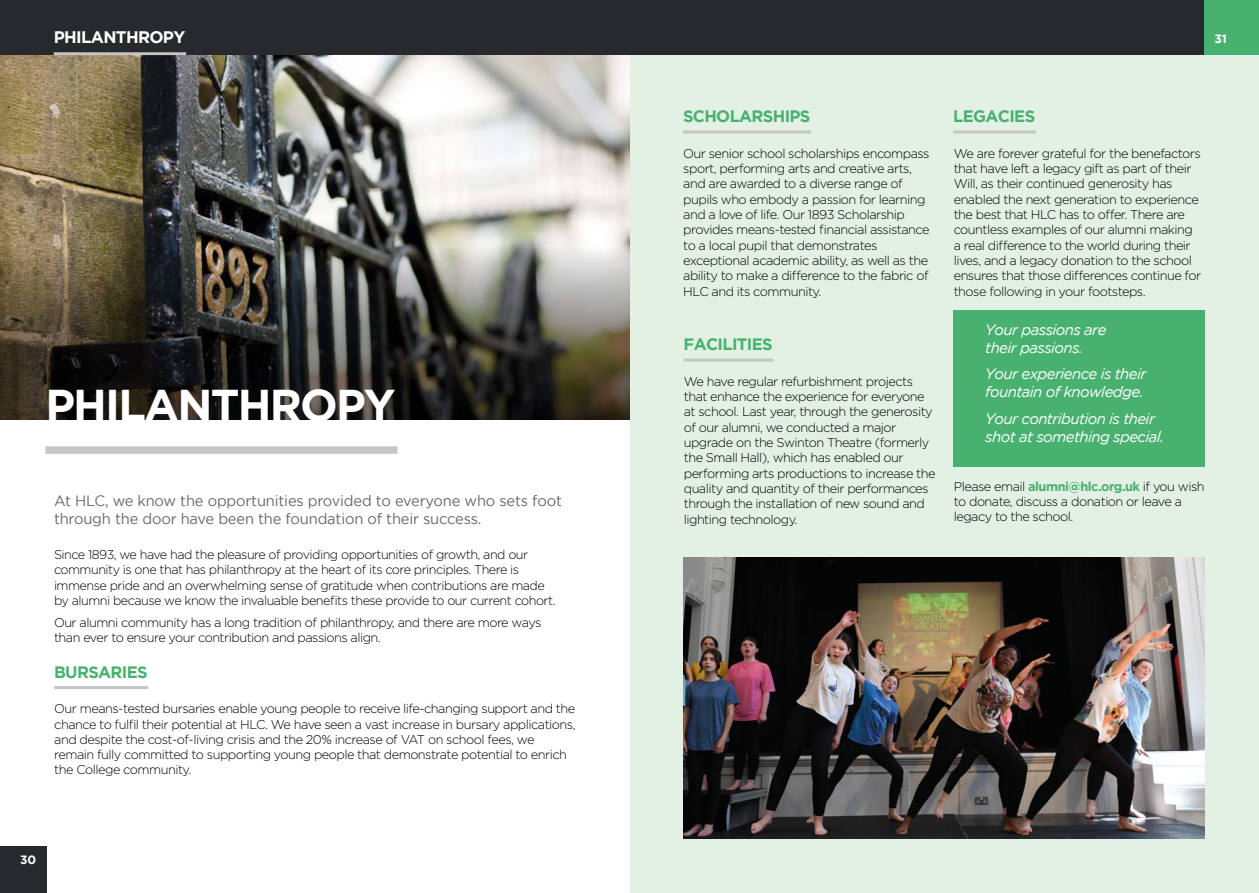
<style>
.page{position:relative;width:1259px;height:893px;background:#fff}
.page>*{position:absolute;margin:0;border:0;box-sizing:border-box;transform-origin:0 0}
.t1{font:700 44.4px "Gotham";letter-spacing:-.04em;color:#fff}
.t2{font:700 16.65px "Gotham";letter-spacing:-.04em;color:#fff}
.t3{font:700 16.5px "Gotham";letter-spacing:-.04em;color:#49b170}
.t4{font:italic 15px/18px "Gotham";letter-spacing:-.04em;color:#fff}
.t5{font:15px/18px "Gotham";letter-spacing:-.01em;color:#6c686c}
.t6{font:300 12.75px/15.3px "Gotham";letter-spacing:-.04em;color:#000}
.t7{font:700 12px "Gotham";color:#fff}
.s1{font-weight:700;color:#49b170}
</style>
<div class="page">
<div style="left:630px;top:53px;width:629px;height:840px;background:#e3f0e4"></div>
<img style="left:683px;top:557px;width:521px;height:282px">
<img style="left:0;top:54px;width:630px;height:366px">
<img style="left:0;top:245px;width:629px;height:175px">
<div style="left:0;top:0;width:1259px;height:54px;background:#27292d"></div>
<hr style="left:54px;top:52px;width:132px;height:3px;background:#c7c5c7">
<div style="left:45px;top:446px;width:352px;height:8px;background:#c7c5c7"></div>
<hr style="left:54px;top:686px;width:94px;height:3px;background:#c7c5c7">
<hr style="left:683px;top:131px;width:128px;height:3px;background:#c7c5c7">
<hr style="left:683px;top:359px;width:90px;height:3px;background:#c7c5c7">
<hr style="left:953px;top:131px;width:83px;height:3px;background:#c7c5c7">
<div style="left:953px;top:311px;width:251px;height:156px;background:#49b170"></div>
<div style="left:0;top:846px;width:47px;height:47px;background:#27292d"></div>
<div style="left:1204px;top:0;width:55px;height:54px;background:#49b170"></div>
<h2 class="t2" style="left:54px;top:27px;width:133px">PHILANTHROPY</h2>
<h1 class="t1" style="left:45px;top:379px;width:352px">PHILANTHROPY</h1>
<p class="t5" style="left:54px;top:492px;width:509px">At HLC, we know the opportunities provided to everyone who sets foot through the door have been the foundation of their success.</p>
<p class="t6" style="left:54px;top:547px;width:503px">Since 1893, we have had the pleasure of providing opportunities of growth, and our community is one that has philanthropy at the heart of its core principles. There is immense pride and an overwhelming sense of gratitude when contributions are made by alumni because we know the invaluable benefits these provide to our current cohort.</p>
<p class="t6" style="left:54px;top:614px;width:489px">Our alumni community has a long tradition of philanthropy, and there are more ways than ever to ensure your contribution and passions align.</p>
<p class="t3" style="left:54px;top:662px;width:95px">BURSARIES</p>
<p class="t6" style="left:54px;top:701px;width:523px">Our means-tested bursaries enable young people to receive life-changing support and the chance to fulfil their potential at HLC. We have seen a vast increase in bursary applications, and despite the cost-of-living crisis and the 20% increase of VAT on school fees, we remain fully committed to supporting young people that demonstrate potential to enrich the College community.</p>
<p class="t7" style="left:20px;top:852px;width:18px">30</p>
<p class="t7" style="left:1214px;top:32px;width:14px">31</p>
<p class="t3" style="left:683px;top:107px;width:129px">SCHOLARSHIPS</p>
<p class="t6" style="left:683px;top:145px;width:248px">Our senior school scholarships encompass sport, performing arts and creative arts, and are awarded to a diverse range of pupils who embody a passion for learning and a love of life. Our 1893 Scholarship provides means-tested financial assistance to a local pupil that demonstrates exceptional academic ability, as well as the ability to make a difference to the fabric of HLC and its community.</p>
<p class="t3" style="left:683px;top:335px;width:91px">FACILITIES</p>
<p class="t6" style="left:684px;top:373px;width:253px">We have regular refurbishment projects that enhance the experience for everyone at school. Last year, through the generosity of our alumni, we conducted a major upgrade on the Swinton Theatre (formerly the Small Hall), which has enabled our performing arts productions to increase the quality and quantity of their performances through the installation of new sound and lighting technology.</p>
<p class="t3" style="left:953px;top:107px;width:83px">LEGACIES</p>
<p class="t6" style="left:953px;top:145px;width:249px">We are forever grateful for the benefactors that have left a legacy gift as part of their Will, as their continued generosity has enabled the next generation to experience the best that HLC has to offer. There are countless examples of our alumni making a real difference to the world during their lives, and a legacy donation to the school ensures that those differences continue for those following in your footsteps.</p>
<p class="t4" style="left:985px;top:320px;width:123px">Your passions are their passions.</p>
<p class="t4" style="left:985px;top:365px;width:163px">Your experience is their fountain of knowledge.</p>
<p class="t4" style="left:985px;top:409px;width:180px">Your contribution is their shot at something special.</p>
<p class="t6" style="left:953px;top:478px;width:252px">Please email <span class="s1">alumni@hlc.org.uk</span> if you wish to donate, discuss a donation or leave a legacy to the school.</p>
</div>
